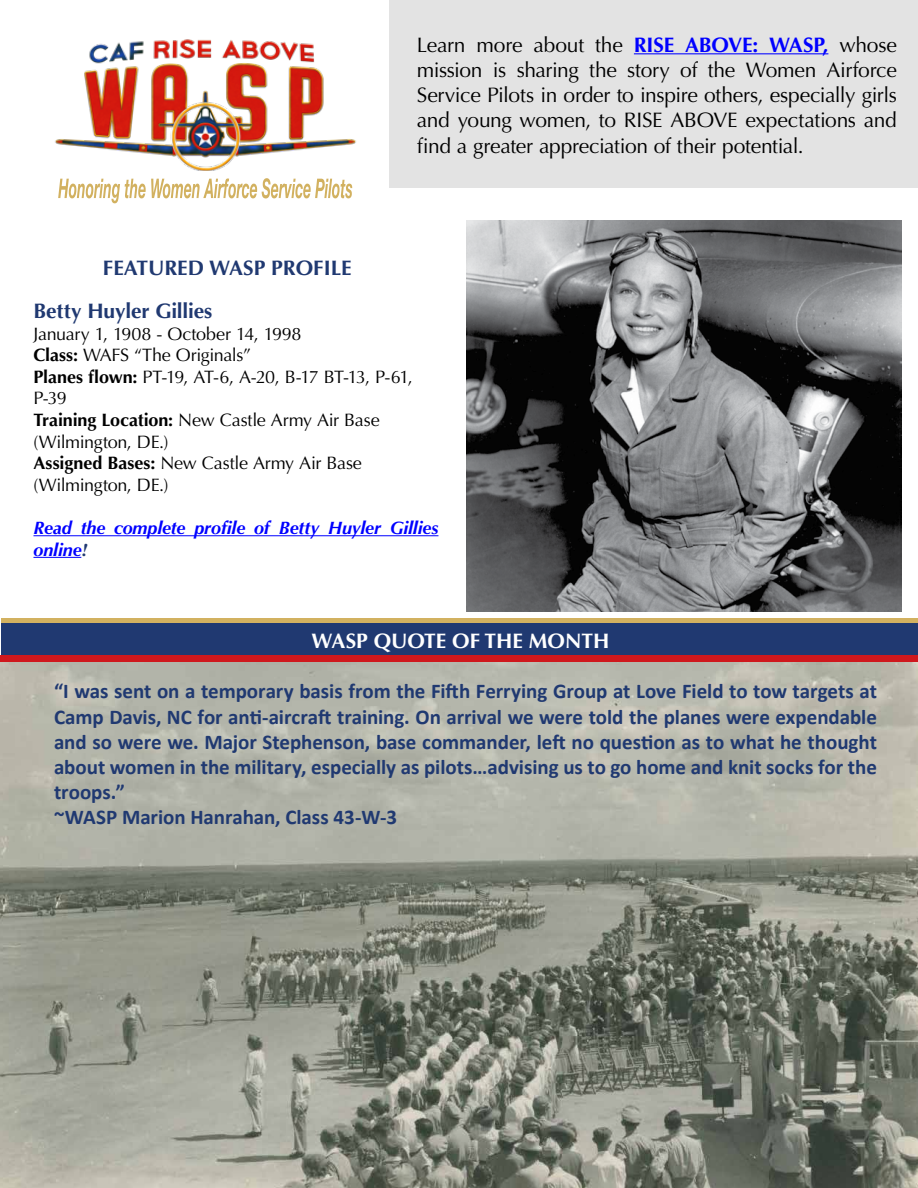
<style>
.page{position:relative;width:918px;height:1188px;background:#fff}
.page>*{position:absolute;margin:0;border:0;box-sizing:border-box;transform-origin:0 0}
.t1{font:700 21px/25.2px "Calibri";color:#203971}
.t2{font:21px/25.2px "Optima";letter-spacing:-.015em;color:#000;text-align:justify}
.t3{font:700 21px "Optima";color:#203971}
.t4{font:700 21px "Optima";color:#fff}
.t5{font:18px/21.6px "Optima";letter-spacing:-.015em;color:#000}
.t6{font:italic 700 18px/21.6px "Optima";letter-spacing:-.01em;color:#00f}
.s1{font-weight:700;color:#00f}
.s2{font-weight:700}
.s3{color:#203971}
</style>
<div class="page">
<div style="left:390px;top:0;width:528px;height:188px;background:#e3e3e3"></div>
<hr style="left:33px;top:535px;width:405px;height:1px;background:#00f">
<hr style="left:33px;top:557px;width:48px;height:1px;background:#00f">
<img style="left:467px;top:221px;width:434px;height:391px">
<img style="left:55px;top:39px;width:301px;height:132px">
<svg style="left:58px;top:178px;width:294px;height:25px"></svg>
<img style="left:0;top:662px;width:918px;height:526px">
<div style="left:2px;top:622px;width:916px;height:35px;background:#203971"></div>
<div style="left:0;top:656px;width:918px;height:6px;background:#cf181d"></div>
<hr style="left:2px;top:618px;width:916px;height:4px;background:#d2b160">
<hr style="left:634px;top:53px;width:194px;height:1px;background:#00f">
<p class="t3" style="left:103px;top:255px;width:250px">FEATURED WASP PROFILE</p>
<p class="t2" style="left:417px;top:32px;width:482px">Learn more about the <span class="s1">RISE ABOVE: WASP,</span> whose mission is sharing the story of the Women Airforce Service Pilots in order to inspire others, especially girls and young women, to RISE ABOVE expectations and find a greater appreciation of their potential.</p>
<p class="t3" style="left:33px;top:299px;width:180px">Betty Huyler Gillies</p>
<p class="t5" style="left:33px;top:323px;width:381px">January 1, 1908 - October 14, 1998<br><span class="s2">Class:</span> WAFS “The Originals”<br><span class="s2">Planes flown:</span> PT-19, AT-6, A-20, B-17 BT-13, P-61,<br>P-39<br><span class="s2">Training Location:</span> New Castle Army Air Base (Wilmington, DE.)<br><span class="s2">Assigned Bases:</span> New Castle Army Air Base (Wilmington, DE.)</p>
<p class="t6" style="left:33px;top:517px;width:407px">Read the complete profile of Betty Huyler Gillies online<span class="s3">!</span></p>
<p class="t4" style="left:312px;top:629px;width:299px">WASP QUOTE OF THE MONTH</p>
<p class="t1" style="left:54px;top:679px;width:824px">“I was sent on a temporary basis from the Fifth Ferrying Group at Love Field to tow targets at Camp Davis, NC for anti-aircraft training. On arrival we were told the planes were expendable and so were we. Major Stephenson, base commander, left no question as to what he thought about women in the military, especially as pilots…advising us to go home and knit socks for the troops.”<br>~WASP Marion Hanrahan, Class 43-W-3</p>
</div>
